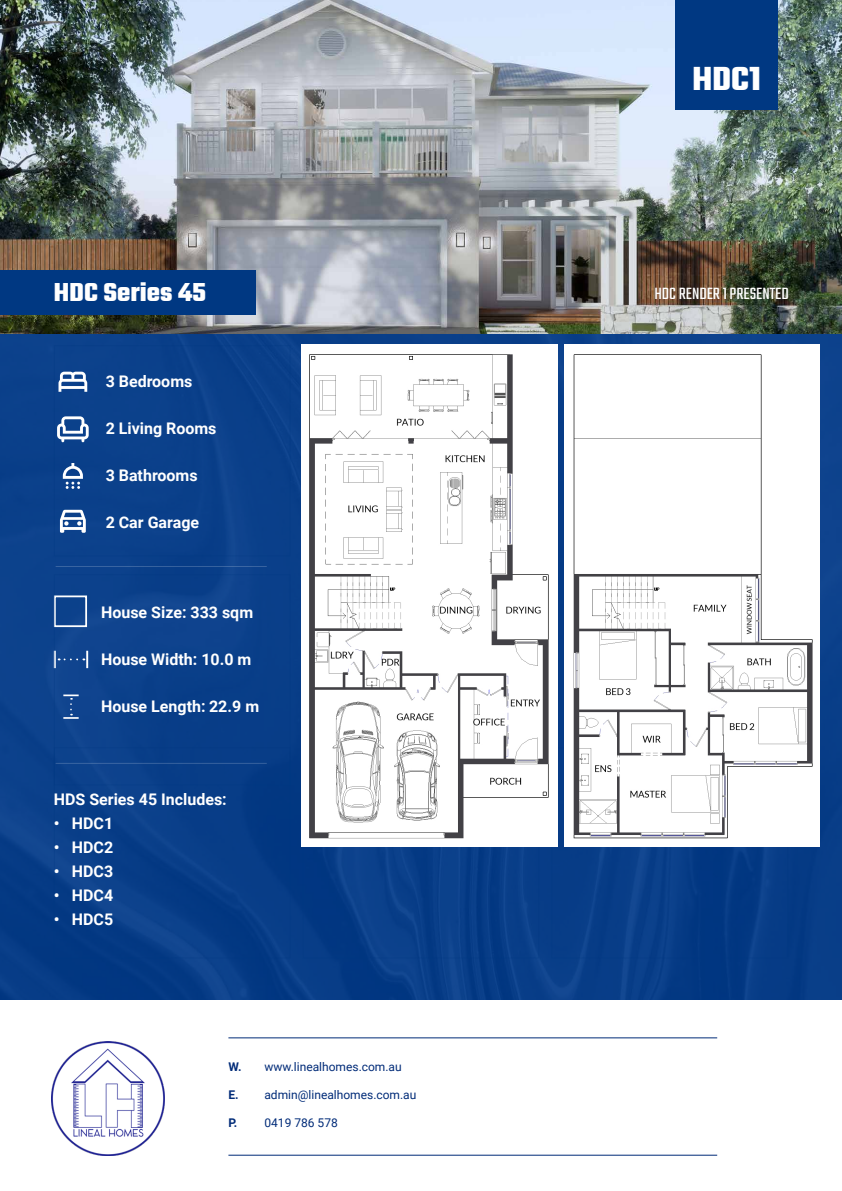
<style>
.page{position:relative;width:842px;height:1191px;background:#fff}
.page>*{position:absolute;margin:0;border:0;box-sizing:border-box;transform-origin:0 0}
.t1{font:700 36px "Teko";color:#fff}
.t2{font:700 28px "Teko";color:#fff}
.t3{font:18px "Teko";color:#fff}
.t4{font:700 16px "Roboto";color:#fff}
.t5{font:12px "Roboto";color:#002b78}
.s1{font-weight:700}
</style>
<div class="page">
<img style="left:51px;top:1041px;width:114px;height:114px">
<hr style="left:228px;top:1037px;width:489px;height:1px;background:#002b78">
<hr style="left:228px;top:1154px;width:489px;height:1px;background:#002b78">
<img style="left:0;top:0;width:842px;height:999px">
<div style="left:675px;top:0;width:103px;height:109px;background:#003882"></div>
<div style="left:0;top:270px;width:255px;height:45px;background:#003882"></div>
<svg style="left:59px;top:372px;width:28px;height:20px"></svg>
<svg style="left:57px;top:416px;width:32px;height:26px"></svg>
<svg style="left:60px;top:510px;width:26px;height:23px"></svg>
<svg style="left:63px;top:463px;width:20px;height:26px"></svg>
<svg style="left:83px;top:650px;width:5px;height:18px"></svg>
<svg style="left:56px;top:650px;width:21px;height:18px"></svg>
<svg style="left:63px;top:694px;width:16px;height:25px"></svg>
<div style="left:54px;top:595px;width:33px;height:32px;border:2px solid #fff"></div>
<div style="left:54px;top:747px;width:237px;height:211px;border:1px solid #003882"></div>
<div style="left:54px;top:574px;width:237px;height:211px;border:1px solid #003882"></div>
<div style="left:54px;top:345px;width:237px;height:211px;border:1px solid #003882"></div>
<hr style="left:56px;top:763px;width:211px;height:1px;background:#fff">
<hr style="left:56px;top:566px;width:211px;height:1px;background:#fff">
<img style="left:301px;top:345px;width:256px;height:501px">
<img style="left:564px;top:345px;width:256px;height:501px">
<h2 class="t2" style="left:54px;top:274px;width:154px">HDC Series 45</h2>
<p class="t4" style="left:106px;top:370px;width:88px">3 Bedrooms</p>
<p class="t4" style="left:106px;top:417px;width:112px">2 Living Rooms</p>
<p class="t4" style="left:106px;top:464px;width:94px">3 Bathrooms</p>
<p class="t4" style="left:106px;top:511px;width:95px">2 Car Garage</p>
<p class="t4" style="left:101px;top:600px;width:154px">House Size: 333 sqm</p>
<p class="t4" style="left:101px;top:647px;width:152px">House Width: 10.0 m</p>
<p class="t4" style="left:101px;top:694px;width:160px">House Length: 22.9 m</p>
<p class="t4" style="left:54px;top:787px;width:174px">HDS Series 45 Includes:</p>
<p class="t4" style="left:54px;top:811px;width:61px">• HDC1</p>
<p class="t4" style="left:54px;top:835px;width:61px">• HDC2</p>
<p class="t4" style="left:54px;top:859px;width:61px">• HDC3</p>
<p class="t4" style="left:54px;top:883px;width:61px">• HDC4</p>
<p class="t4" style="left:54px;top:907px;width:61px">• HDC5</p>
<p class="t5" style="left:228px;top:1058px;width:175px"><span class="s1">W.</span> www.linealhomes.com.au</p>
<p class="t5" style="left:228px;top:1086px;width:189px"><span class="s1">E.</span> admin@linealhomes.com.au</p>
<p class="t5" style="left:228px;top:1114px;width:111px"><span class="s1">P.</span> 0419 786 578</p>
<h1 class="t1" style="left:692px;top:56px;width:70px">HDC1</h1>
<p class="t3" style="left:654px;top:283px;width:136px">HDC RENDER 1 PRESENTED</p>
</div>
